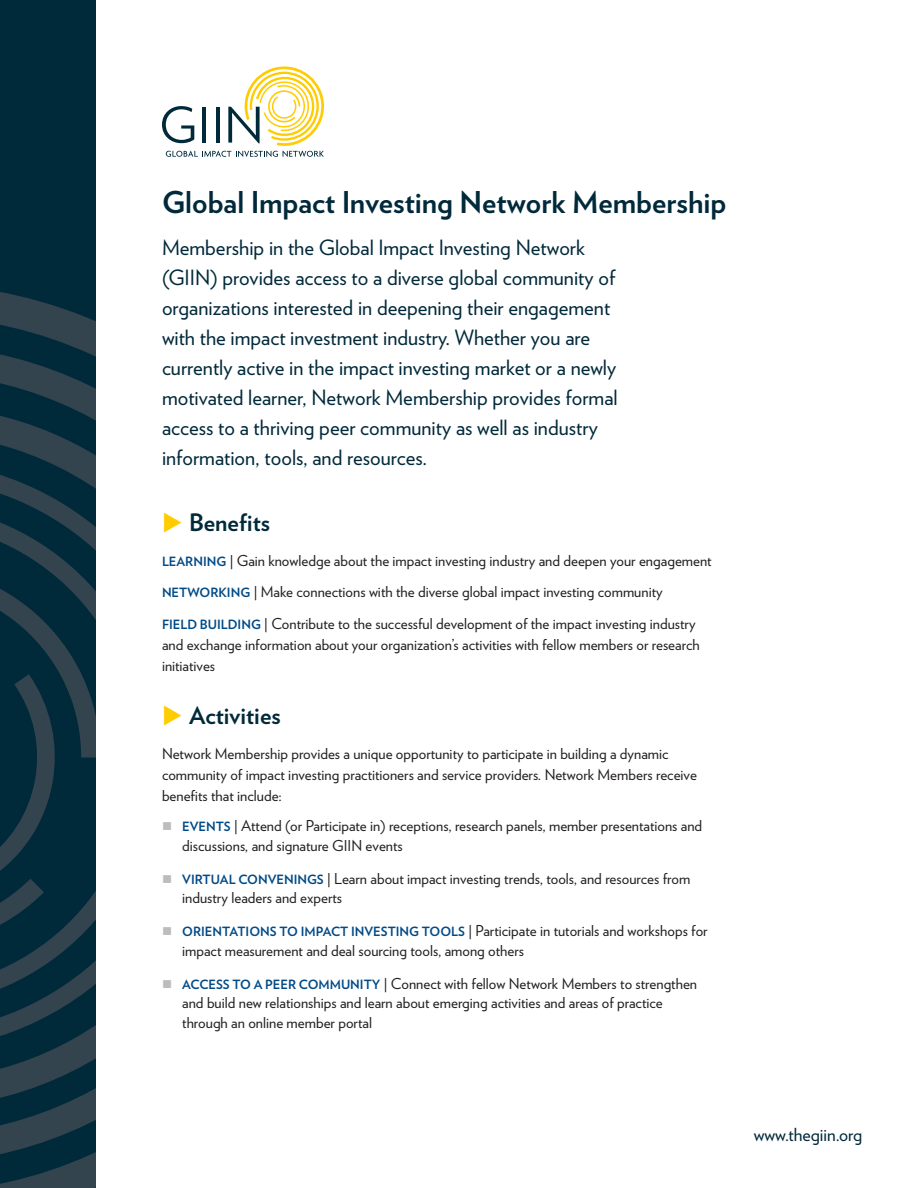
<style>
.page{position:relative;width:918px;height:1188px;background:#fff}
.page>*{position:absolute;margin:0;border:0;box-sizing:border-box;transform-origin:0 0}
.Header_Big{font:700 30px "Verlag";color:#00293a}
.t1{font:700 24px "Verlag";color:#00293a}
.Body_Big{font:21px/30px "Verlag";color:#00293a}
.t2{font:18px "Verlag";color:#00293a}
.Body_1{font:15px/19.5px "Verlag";color:#231f20}
.s1{font-weight:700;font-size:12.75px;color:#004a87}
</style>
<div class="page">
<div style="left:0;top:0;width:96px;height:1188px;background:#00293a"></div>
<svg style="left:0;top:292px;width:96px;height:896px;fill:#33444f"></svg>
<svg style="left:0;top:345px;width:96px;height:819px"></svg>
<svg style="left:0;top:441px;width:96px;height:629px"></svg>
<svg style="left:0;top:473px;width:96px;height:545px"></svg>
<svg style="left:0;top:566px;width:96px;height:382px"></svg>
<svg style="left:162px;top:66px;width:162px;height:91px"></svg>
<p class="Header_Big" style="left:162px;top:179px;width:566px">Global Impact Investing Network Membership</p>
<p class="Body_Big" style="left:162px;top:232px;width:457px">Membership in the Global Impact Investing Network (GIIN) provides access to a diverse global community of organizations interested in deepening their engagement with the impact investment industry. Whether you are currently active in the impact investing market or a newly motivated learner, Network Membership provides formal access to a thriving peer community as well as industry information, tools, and resources.</p>
<p class="t1" style="left:189px;top:504px;width:83px">Benefits</p>
<p class="Body_1" style="left:162px;top:550px;width:551px"><span class="s1">LEARNING</span> | Gain knowledge about the impact investing industry and deepen your engagement</p>
<p class="Body_1" style="left:162px;top:582px;width:502px"><span class="s1">NETWORKING</span> | Make connections with the diverse global impact investing community</p>
<p class="Body_1" style="left:162px;top:613px;width:539px;line-height:21px"><span class="s1">FIELD BUILDING</span> | Contribute to the successful development of the impact investing industry and exchange information about your organization’s activities with fellow members or research initiatives</p>
<p class="t1" style="left:189px;top:697px;width:93px">Activities</p>
<p class="Body_1" style="left:162px;top:742px;width:537px;line-height:21px">Network Membership provides a unique opportunity to participate in building a dynamic community of impact investing practitioners and service providers. Network Members receive benefits that include:</p>
<p class="Body_1" style="left:182px;top:815px;width:522px"><span class="s1">EVENTS</span> | Attend (or Participate in) receptions, research panels, member presentations and discussions, and signature GIIN events</p>
<p class="Body_1" style="left:182px;top:868px;width:510px"><span class="s1">VIRTUAL CONVENINGS</span> | Learn about impact investing trends, tools, and resources from industry leaders and experts</p>
<p class="Body_1" style="left:182px;top:920px;width:527px"><span class="s1">ORIENTATIONS TO IMPACT INVESTING TOOLS</span> | Participate in tutorials and workshops for impact measurement and deal sourcing tools, among others</p>
<p class="Body_1" style="left:182px;top:973px;width:516px"><span class="s1">ACCESS TO A PEER COMMUNITY</span> | Connect with fellow Network Members to strengthen and build new relationships and learn about emerging activities and areas of practice through an online member portal</p>
<p class="t2" style="left:754px;top:1121px;width:110px">www.thegiin.org</p>
</div>
